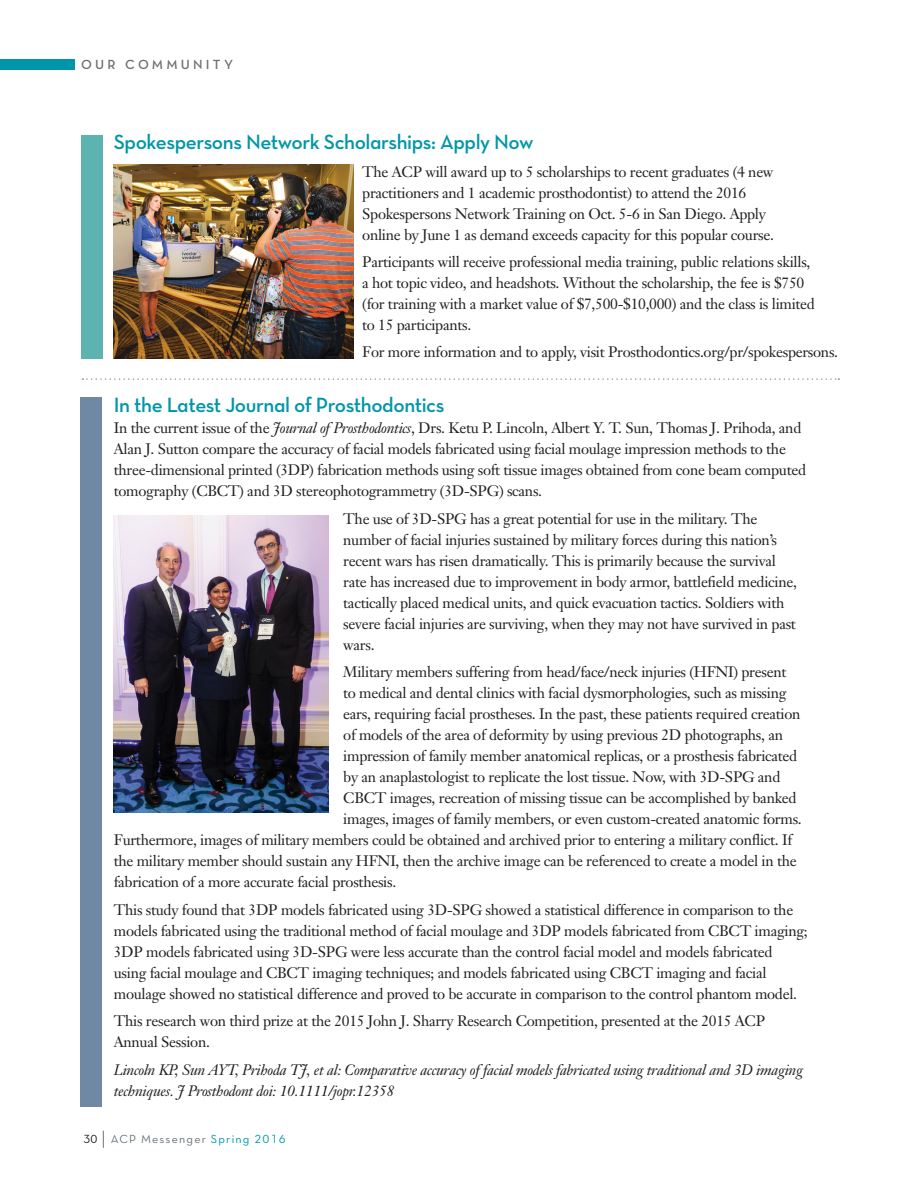
<style>
.page{position:relative;width:918px;height:1188px;background:#fff}
.page>*{position:absolute;margin:0;border:0;box-sizing:border-box;transform-origin:0 0}
.t1{font:21px "Neutra Text Demi Alt";letter-spacing:-.02em;color:#0096a9}
.t2{font:15px/21px "Janson Text";letter-spacing:-.02em;color:#231f20}
.t3{font:italic 15px/21px "Janson Text";letter-spacing:-.02em;color:#231f20}
.t4{font:13.5px "Neutra Text Demi Alt";letter-spacing:.24em;color:#6d6e71}
.t5{font:12px "Neutra Text TF Book Alt";letter-spacing:.1em;color:#6a747b}
.s1{font-style:italic}
.s2{color:#231f20}
.s3{color:#0096a9}
</style>
<div class="page">
<div style="left:0;top:59px;width:74px;height:11px;background:#0096a9"></div>
<svg style="left:103px;top:1131px;width:1px;height:17px"></svg>
<div style="left:81px;top:397px;width:21px;height:710px;background:#6f88a3"></div>
<svg style="left:82px;top:378px;width:757px;height:2px"></svg>
<div style="left:82px;top:135px;width:21px;height:223px;background:#5cb3af"></div>
<img style="left:114px;top:164px;width:239px;height:194px">
<img style="left:114px;top:515px;width:214px;height:298px">
<p class="t4" style="left:81px;top:56px;width:154px">OUR COMMUNITY</p>
<h1 class="t1" style="left:114px;top:129px;width:421px">Spokespersons Network Scholarships: Apply Now</h1>
<p class="t2" style="left:362px;top:161px;width:413px">The ACP will award up to 5 scholarships to recent graduates (4 new practitioners and 1 academic prosthodontist) to attend the 2016<br>Spokespersons Network Training on Oct. 5-6 in San Diego. Apply online by June 1 as demand exceeds capacity for this popular course.</p>
<p class="t2" style="left:362px;top:252px;width:454px">Participants will receive professional media training, public relations skills, a hot topic video, and headshots. Without the scholarship, the fee is $750 (for training with a market value of $7,500-$10,000) and the class is limited to 15 participants.</p>
<p class="t2" style="left:362px;top:341px;width:477px">For more information and to apply, visit Prosthodontics.org/pr/spokespersons.</p>
<h1 class="t1" style="left:114px;top:392px;width:332px">In the Latest Journal of Prosthodontics</h1>
<p class="t2" style="left:114px;top:417px;width:694px">In the current issue of the <span class="s1">Journal of Prosthodontics</span>, Drs. Ketu P. Lincoln, Albert Y. T. Sun, Thomas J. Prihoda, and Alan J. Sutton compare the accuracy of facial models fabricated using facial moulage impression methods to the three-dimensional printed (3DP) fabrication methods using soft tissue images obtained from cone beam computed tomography (CBCT) and 3D stereophotogrammetry (3D-SPG) scans.</p>
<p class="t2" style="left:343px;top:508px;width:455px">The use of 3D-SPG has a great potential for use in the military. The number of facial injuries sustained by military forces during this nation’s recent wars has risen dramatically. This is primarily because the survival rate has increased due to improvement in body armor, battlefield medicine, tactically placed medical units, and quick evacuation tactics. Soldiers with severe facial injuries are surviving, when they may not have survived in past wars.</p>
<p class="t2" style="left:343px;top:661px;width:445px">Military members suffering from head/face/neck injuries (HFNI) present</p>
<p class="t2" style="left:343px;top:682px;width:445px">to medical and dental clinics with facial dysmorphologies, such as missing</p>
<p class="t2" style="left:343px;top:703px;width:459px">ears, requiring facial prostheses. In the past, these patients required creation</p>
<p class="t2" style="left:343px;top:724px;width:441px">of models of the area of deformity by using previous 2D photographs, an</p>
<p class="t2" style="left:343px;top:745px;width:456px">impression of family member anatomical replicas, or a prosthesis fabricated</p>
<p class="t2" style="left:343px;top:766px;width:439px">by an anaplastologist to replicate the lost tissue. Now, with 3D-SPG and</p>
<p class="t2" style="left:343px;top:787px;width:455px">CBCT images, recreation of missing tissue can be accomplished by banked</p>
<p class="t2" style="left:343px;top:808px;width:460px">images, images of family members, or even custom-created anatomic forms.</p>
<p class="t2" style="left:114px;top:829px;width:680px">Furthermore, images of military members could be obtained and archived prior to entering a military conflict. If</p>
<p class="t2" style="left:114px;top:850px;width:684px">the military member should sustain any HFNI, then the archive image can be referenced to create a model in the</p>
<p class="t2" style="left:114px;top:871px;width:284px">fabrication of a more accurate facial prosthesis.</p>
<p class="t2" style="left:114px;top:899px;width:695px">This study found that 3DP models fabricated using 3D-SPG showed a statistical difference in comparison to the models fabricated using the traditional method of facial moulage and 3DP models fabricated from CBCT imaging; 3DP models fabricated using 3D-SPG were less accurate than the control facial model and models fabricated using facial moulage and CBCT imaging techniques; and models fabricated using CBCT imaging and facial moulage showed no statistical difference and proved to be accurate in comparison to the control phantom model.</p>
<p class="t2" style="left:114px;top:1010px;width:653px">This research won third prize at the 2015 John J. Sharry Research Competition, presented at the 2015 ACP<br>Annual Session.</p>
<p class="t3" style="left:114px;top:1059px;width:691px">Lincoln KP, Sun AYT, Prihoda TJ, et al: Comparative accuracy of facial models fabricated using traditional and 3D imaging techniques. J Prosthodont doi: 10.1111/jopr.12358</p>
<p class="t5" style="left:83px;top:1132px;width:204px"><span class="s2">30</span> ACP Messenger <span class="s3">Spring 2016</span></p>
</div>
